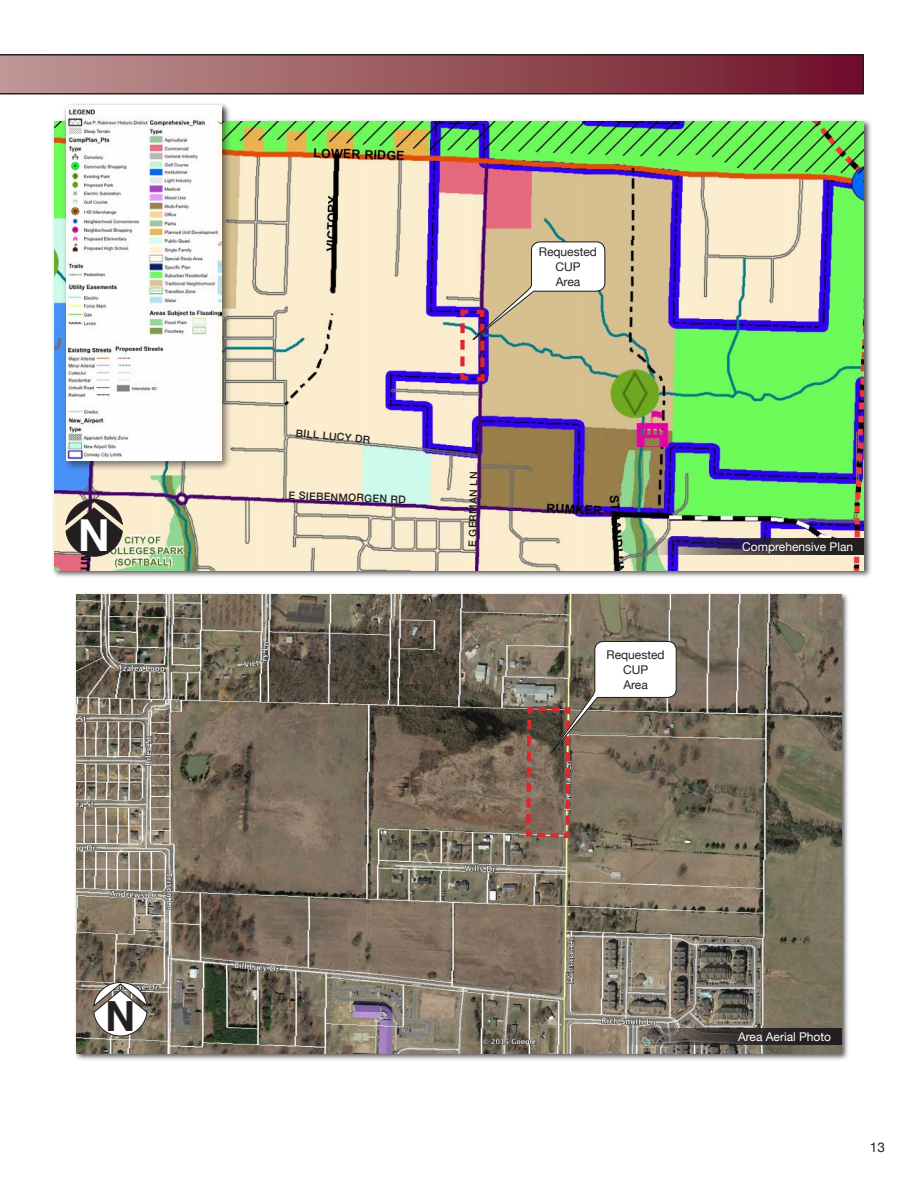
<style>
.page{position:relative;width:918px;height:1188px;background:#fff}
.page>*{position:absolute;margin:0;border:0;box-sizing:border-box;transform-origin:0 0}
.t1{font:700 44.1px "Helvetica";color:#fff}
.t2{font:700 41.55px "Helvetica";color:#231f20}
.t3{font:13.5px "Helvetica Neue";color:#231f20}
.t4{font:12px "Helvetica Neue";color:#fff}
.t5{font:12px/15px "Helvetica Neue";color:#231f20;text-align:center}
.t6{font:500 10.5px "Helvetica Neue";color:#231f20}
.t7{font:9px "Myriad Pro";color:#fff}
</style>
<div class="page">
<svg style="left:0;top:54px;width:864px;height:40px;background:#90525a"></svg>
<div style="left:74px;top:592px;width:776px;height:470px;background:#231f20;opacity:.75"></div>
<img style="left:76px;top:594px;width:766px;height:460px">
<svg style="left:93px;top:982px;width:54px;height:55px"></svg>
<svg style="left:621px;top:1028px;width:221px;height:16px;background:#524d48"></svg>
<div style="left:738px;top:1032px;width:94px;height:10px;background:#231f20"></div>
<svg style="left:524px;top:640px;width:153px;height:200px;background:#8d8072"></svg>
<svg style="left:567px;top:936px;width:8px;height:48px"></svg>
<div style="left:52px;top:104px;width:820px;height:474px;background:#231f20;opacity:.75"></div>
<img style="left:54px;top:122px;width:810px;height:448px">
<div style="left:62px;top:102px;width:170px;height:370px;background:#231f20;opacity:.6"></div>
<img style="left:66px;top:106px;width:156px;height:355px">
<svg style="left:643px;top:539px;width:221px;height:16px;background:#504968"></svg>
<div style="left:743px;top:543px;width:111px;height:12px;background:#231f20;opacity:.8"></div>
<svg style="left:66px;top:500px;width:56px;height:56px;background:#5a524c"></svg>
<svg style="left:458px;top:241px;width:148px;height:143px"></svg>
<h1 class="t1" style="left:78px;top:500px;width:33px">N</h1>
<h2 class="t2" style="left:105px;top:983px;width:32px">N</h2>
<p class="t6" style="left:297px;top:425px;width:76px;rotate:5deg">BILL LUCY DR</p>
<p class="t6" style="left:289px;top:487px;width:119px;rotate:2deg">E SIEBENMORGEN RD</p>
<p class="t5" style="left:539px;top:245px;width:60px">Requested<br>CUP</p>
<p class="t5" style="left:556px;top:275px;width:26px">Area</p>
<p class="t6" style="left:464px;top:547px;width:77px;rotate:-89deg">E GERMAN LN</p>
<p class="t5" style="left:606px;top:648px;width:60px">Requested<br>CUP</p>
<p class="t5" style="left:623px;top:678px;width:26px">Area</p>
<p class="t4" style="left:742px;top:538px;width:112px">Comprehensive Plan</p>
<p class="t7" style="left:565px;top:984px;width:49px;rotate:-89deg">E German Ln</p>
<p class="t4" style="left:738px;top:1028px;width:95px">Area Aerial Photo</p>
<p class="t3" style="left:870px;top:1138px;width:17px">13</p>
</div>
